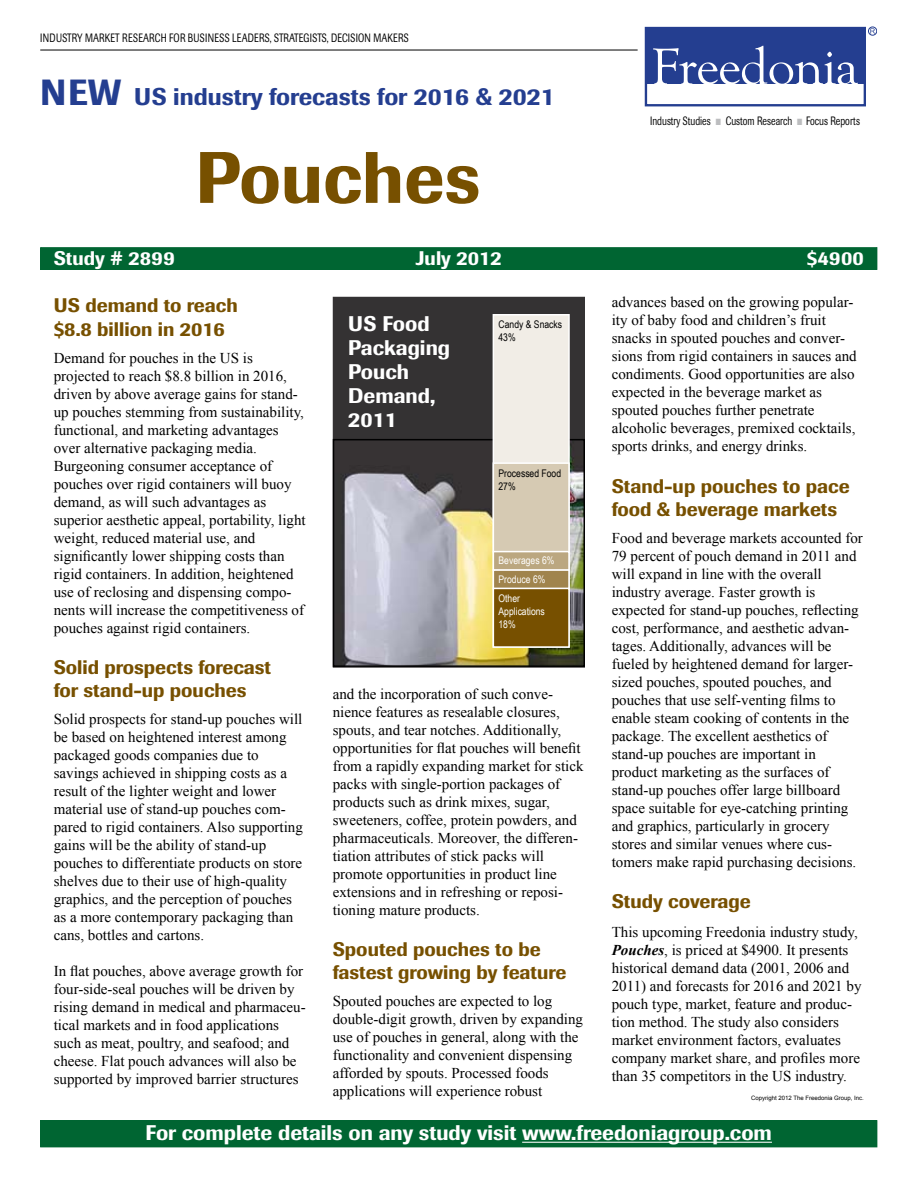
<style>
.page{position:relative;width:918px;height:1188px;background:#fff}
.page>*{position:absolute;margin:0;border:0;box-sizing:border-box;transform-origin:0 0}
.t1{font:500 72px "Imago";color:#775000}
.t2{font:500 24px "Imago";color:#243e90}
.t3{font:500 21px/24px "Imago";color:#fff}
.t4{font:500 19.5px/23.4px "Imago";color:#775000}
.t5{font:500 19.5px "Imago";color:#fff}
.t6{font:15px/18px "Times New Roman";color:#000}
.t7{font:12px "Imago";letter-spacing:.02em;color:#000;scale:.75 1}
.t8{font:12px "Imago";color:#000;scale:.75 1}
.t9{font:10.5px/12.8px "Arial Narrow";color:#fff}
.t10{font:10.5px/12.8px "Arial Narrow";color:#000}
.t11{font:6px "Arial";color:#000}
.s1{font-size:36px}
.s2{color:#bcbdbf}
.s3{font-weight:700;font-style:italic}
</style>
<div class="page">
<hr style="left:40px;top:50px;width:598px;height:1px;background:#000">
<div style="left:41px;top:248px;width:836px;height:21px;background:#006532"></div>
<div style="left:40px;top:247px;width:837px;height:23px;border:1px solid #006532"></div>
<div style="left:41px;top:1121px;width:836px;height:26px;background:#006532"></div>
<div style="left:40px;top:1120px;width:837px;height:27px;border:1px solid #006532"></div>
<hr style="left:522px;top:1142px;width:250px;height:1px;background:#fff">
<div style="left:334px;top:298px;width:250px;height:369px;background:#343233"></div>
<div style="left:645px;top:27px;width:221px;height:79px;border:2px solid #243e90"></div>
<div style="left:646px;top:28px;width:218px;height:56px;background:#243e90"></div>
<svg style="left:653px;top:46px;width:205px;height:38px"></svg>
<div style="left:868px;top:27px;width:9px;height:8px;border:1px solid #243e90;border-radius:50%"></div>
<svg style="left:870px;top:28px;width:5px;height:6px"></svg>
<img style="left:344px;top:442px;width:238px;height:222px">
<div style="left:333px;top:439px;width:252px;height:228px;border:2px solid #000"></div>
<div style="left:493px;top:315px;width:76px;height:332px;background:#f1ede6"></div>
<div style="left:493px;top:314px;width:77px;height:334px;border:2px solid #fff"></div>
<div style="left:493px;top:463px;width:76px;height:89px;background:#d6cab3"></div>
<div style="left:493px;top:462px;width:77px;height:91px;border:2px solid #fff"></div>
<div style="left:493px;top:552px;width:76px;height:18px;background:#bba780"></div>
<div style="left:493px;top:551px;width:77px;height:20px;border:2px solid #fff"></div>
<div style="left:493px;top:570px;width:76px;height:19px;background:#a0844d"></div>
<div style="left:493px;top:569px;width:77px;height:20px;border:2px solid #fff"></div>
<div style="left:493px;top:588px;width:76px;height:59px;background:#775000"></div>
<div style="left:493px;top:588px;width:77px;height:60px;border:2px solid #fff"></div>
<p class="t7" style="left:40px;top:31px;width:493px">INDUSTRY MARKET RESEARCH FOR BUSINESS LEADERS, STRATEGISTS, DECISION MAKERS</p>
<h2 class="t2" style="left:40px;top:82px;width:516px"><span class="s1">NEW</span> US industry forecasts for 2016 &amp; 2021</h2>
<h1 class="t1" style="left:196px;top:134px;width:286px">Pouches</h1>
<p class="t8" style="left:650px;top:114px;width:281px">Industry Studies <span class="s2">■</span> Custom Research <span class="s2">■</span> Focus Reports</p>
<h3 class="t5" style="left:54px;top:247px;width:123px">Study # 2899</h3>
<h3 class="t5" style="left:416px;top:247px;width:88px">July 2012</h3>
<h3 class="t5" style="left:807px;top:247px;width:58px">$4900</h3>
<h3 class="t4" style="left:54px;top:294px;width:185px">US demand to reach $8.8 billion in 2016</h3>
<p class="t6" style="left:54px;top:348px;width:254px">Demand for pouches in the US is projected to reach $8.8 billion in 2016, driven by above average gains for stand&shy;up pouches stemming from sustainability, functional, and marketing advantages over alternative packaging media.<br>Burgeoning consumer acceptance of pouches over rigid containers will buoy demand, as will such advantages as superior aesthetic appeal, portability, light weight, reduced material use, and significantly lower shipping costs than rigid containers. In addition, heightened use of reclosing and dispensing compo&shy;nents will increase the competitiveness of pouches against rigid containers.</p>
<h3 class="t4" style="left:54px;top:655px;width:219px">Solid prospects forecast for stand-up pouches</h3>
<p class="t6" style="left:54px;top:710px;width:251px">Solid prospects for stand-up pouches will be based on heightened interest among packaged goods companies due to savings achieved in shipping costs as a result of the lighter weight and lower material use of stand-up pouches com&shy;pared to rigid containers. Also supporting gains will be the ability of stand-up pouches to differentiate products on store shelves due to their use of high-quality graphics, and the perception of pouches as a more contemporary packaging than cans, bottles and cartons.</p>
<p class="t6" style="left:54px;top:962px;width:253px">In flat pouches, above average growth for four-side-seal pouches will be driven by rising demand in medical and pharmaceu&shy;tical markets and in food applications such as meat, poultry, and seafood; and cheese. Flat pouch advances will also be supported by improved barrier structures</p>
<h3 class="t3" style="left:348px;top:312px;width:103px">US Food<br>Packaging<br>Pouch<br>Demand,<br>2011</h3>
<p class="t10" style="left:499px;top:318px;width:65px">Candy &amp; Snacks<br>43%</p>
<p class="t10" style="left:499px;top:467px;width:64px">Processed Food<br>27%</p>
<p class="t9" style="left:499px;top:554px;width:57px">Beverages 6%</p>
<p class="t9" style="left:499px;top:592px;width:48px">Other<br>Applications<br>18%</p>
<p class="t9" style="left:499px;top:573px;width:48px">Produce 6%</p>
<p class="t6" style="left:333px;top:684px;width:252px">and the incorporation of such conve&shy;nience features as resealable closures, spouts, and tear notches. Additionally, opportunities for flat pouches will benefit from a rapidly expanding market for stick packs with single-portion packages of products such as drink mixes, sugar, sweeteners, coffee, protein powders, and pharmaceuticals. Moreover, the differen&shy;tiation attributes of stick packs will promote opportunities in product line extensions and in refreshing or reposi&shy;tioning mature products.</p>
<h3 class="t4" style="left:333px;top:937px;width:235px">Spouted pouches to be fastest growing by feature</h3>
<p class="t6" style="left:333px;top:992px;width:252px">Spouted pouches are expected to log double-digit growth, driven by expanding use of pouches in general, along with the functionality and convenient dispensing afforded by spouts. Processed foods applications will experience robust</p>
<p class="t6" style="left:612px;top:293px;width:246px">advances based on the growing popular&shy;ity of baby food and children’s fruit snacks in spouted pouches and conver&shy;sions from rigid containers in sauces and condiments. Good opportunities are also expected in the beverage market as spouted pouches further penetrate alcoholic beverages, premixed cocktails, sports drinks, and energy drinks.</p>
<h3 class="t4" style="left:612px;top:474px;width:239px">Stand-up pouches to pace food &amp; beverage markets</h3>
<p class="t6" style="left:612px;top:529px;width:253px">Food and beverage markets accounted for 79 percent of pouch demand in 2011 and will expand in line with the overall industry average. Faster growth is expected for stand-up pouches, reflecting cost, performance, and aesthetic advan&shy;tages. Additionally, advances will be fueled by heightened demand for larger&shy;sized pouches, spouted pouches, and pouches that use self-venting films to enable steam cooking of contents in the package. The excellent aesthetics of stand-up pouches are important in product marketing as the surfaces of stand-up pouches offer large billboard space suitable for eye-catching printing and graphics, particularly in grocery stores and similar venues where cus&shy;tomers make rapid purchasing decisions.</p>
<h3 class="t4" style="left:612px;top:890px;width:140px">Study coverage</h3>
<p class="t6" style="left:612px;top:923px;width:251px">This upcoming Freedonia industry study, <span class="s3">Pouches</span>, is priced at $4900. It presents historical demand data (2001, 2006 and 2011) and forecasts for 2016 and 2021 by pouch type, market, feature and produc&shy;tion method. The study also considers market environment factors, evaluates company market share, and profiles more than 35 competitors in the US industry.</p>
<p class="t11" style="left:751px;top:1094px;width:114px">Copyright 2012 The Freedonia Group, Inc.</p>
<h3 class="t3" style="left:146px;top:1121px;width:628px">For complete details on any study visit www.freedoniagroup.com</h3>
</div>
